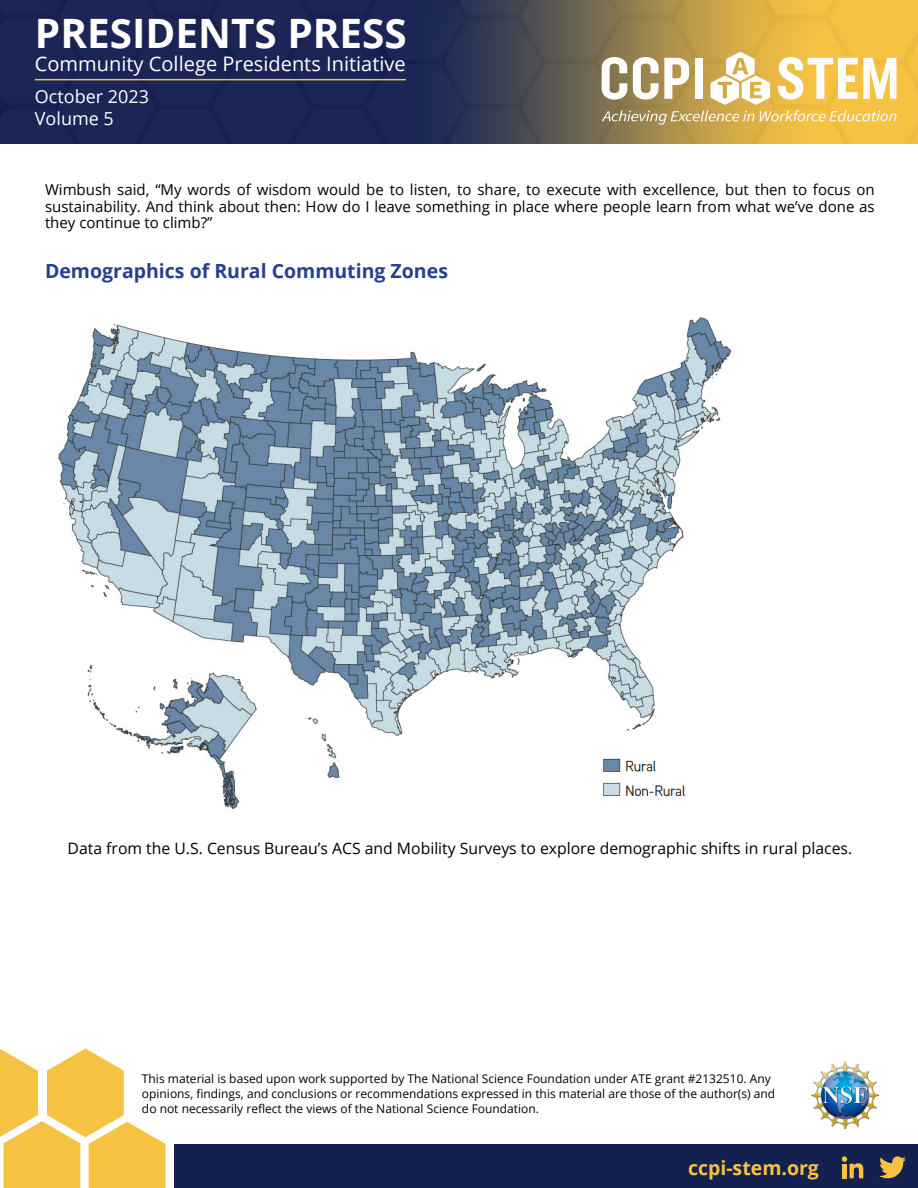
<style>
.page{position:relative;width:918px;height:1188px;background:#fff}
.page>*{position:absolute;margin:0;border:0;box-sizing:border-box;transform-origin:0 0}
.t1{font:700 40.5px "Open Sans";color:#fff}
.t2{font:20.1px "Open Sans";color:#fff}
.t3{font:700 19.5px "Open Sans";color:#25408f}
.t4{font:700 19.5px "Open Sans";color:#f5c242}
.t5{font:18px/22.5px "Open Sans";color:#fff}
.t6{font:15.75px "Open Sans";color:#000}
.t7{font:15px/16.5px "Open Sans";color:#000;text-align:justify}
.t8{font:12px/15px "Open Sans";color:#000}
</style>
<div class="page">
<svg style="left:0;top:1048px;width:165px;height:140px"></svg>
<div style="left:174px;top:1145px;width:744px;height:43px;background:#142050"></div>
<img style="left:811px;top:1061px;width:68px;height:68px">
<svg style="left:879px;top:1156px;width:27px;height:22px"></svg>
<img style="left:0;top:0;width:918px;height:144px">
<svg style="left:842px;top:1156px;width:21px;height:22px"></svg>
<hr style="left:35px;top:79px;width:371px;height:1px;background:#f5c242">
<svg style="left:602px;top:52px;width:294px;height:73px"></svg>
<img style="left:58px;top:317px;width:674px;height:492px">
<h1 class="t1" style="left:35px;top:5px;width:373px">PRESIDENTS PRESS</h1>
<h2 class="t2" style="left:35px;top:50px;width:372px">Community College Presidents Initiative</h2>
<h3 class="t5" style="left:35px;top:84px;width:116px">October 2023<br>Volume 5</h3>
<p class="t7" style="left:45px;top:181px;width:831px">Wimbush said, “My words of wisdom would be to listen, to share, to execute with excellence, but then to focus on sustainability. And think about then: How do I leave something in place where people learn from what we’ve done as they continue to climb?”</p>
<h3 class="t3" style="left:45px;top:257px;width:405px">Demographics of Rural Commuting Zones</h3>
<h3 class="t6" style="left:68px;top:837px;width:786px">Data from the U.S. Census Bureau’s ACS and Mobility Surveys to explore demographic shifts in rural places.</h3>
<p class="t8" style="left:142px;top:1071px;width:635px">This material is based upon work supported by The National Science Foundation under ATE grant #2132510. Any opinions, findings, and conclusions or recommendations expressed in this material are those of the author(s) and do not necessarily reflect the views of the National Science Foundation.</p>
<h3 class="t4" style="left:688px;top:1154px;width:132px">ccpi-stem.org</h3>
</div>
